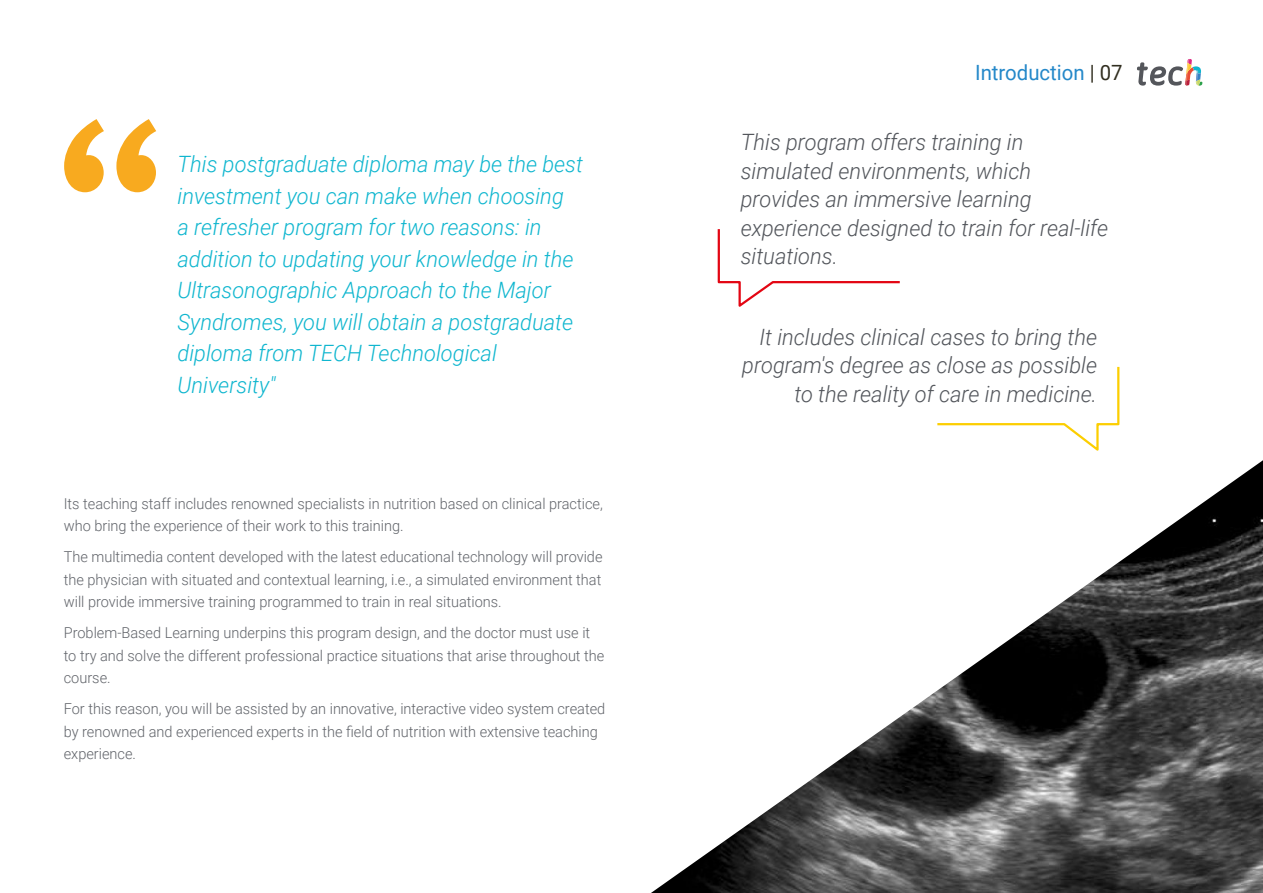
<style>
.page{position:relative;width:1263px;height:893px;background:#fff}
.page>*{position:absolute;margin:0;border:0;box-sizing:border-box;transform-origin:0 0}
.t1{font:italic 300 22.5px/31.5px "Roboto";color:#0fb6cf}
.t2{font:italic 300 22.5px/28.5px "Roboto";color:#52555b;text-align:right}
.t3{font:21px "Roboto";color:#2488c9}
.t4{font:300 15px/22.5px "Roboto";color:#61646a}
.s1{color:#312e20}
</style>
<div class="page">
<svg style="left:64px;top:119px;width:92px;height:73px"></svg>
<svg style="left:937px;top:366px;width:183px;height:85px"></svg>
<svg style="left:717px;top:229px;width:183px;height:78px"></svg>
<img style="left:651px;top:460px;width:612px;height:433px">
<svg style="left:1137px;top:59px;width:65px;height:27px"></svg>
<p class="t1" style="left:178px;top:148px;width:407px">This postgraduate diploma may be the best investment you can make when choosing<br>a refresher program for two reasons: in addition to updating your knowledge in the Ultrasonographic Approach to the Major Syndromes, you will obtain a postgraduate diploma from TECH Technological University"</p>
<p class="t4" style="left:64px;top:492px;width:540px">Its teaching staff includes renowned specialists in nutrition based on clinical practice, who bring the experience of their work to this training.</p>
<p class="t4" style="left:64px;top:545px;width:540px;text-align:justify">The multimedia content developed with the latest educational technology will provide the physician with situated and contextual learning, i.e., a simulated environment that will provide immersive training programmed to train in real situations.</p>
<p class="t4" style="left:64px;top:621px;width:542px">Problem-Based Learning underpins this program design, and the doctor must use it to try and solve the different professional practice situations that arise throughout the course.</p>
<p class="t4" style="left:64px;top:697px;width:543px">For this reason, you will be assisted by an innovative, interactive video system created by renowned and experienced experts in the field of nutrition with extensive teaching experience.</p>
<h2 class="t3" style="left:975px;top:57px;width:149px">Introduction <span class="s1">| 07</span></h2>
<h1 class="t2" style="left:741px;top:127px;width:369px;text-align:left">This program offers training in simulated environments, which provides an immersive learning experience designed to train for real-life situations.</h1>
<h1 class="t2" style="left:742px;top:322px;width:356px">It includes clinical cases to bring the program's degree as close as possible to the reality of care in medicine.</h1>
</div>
